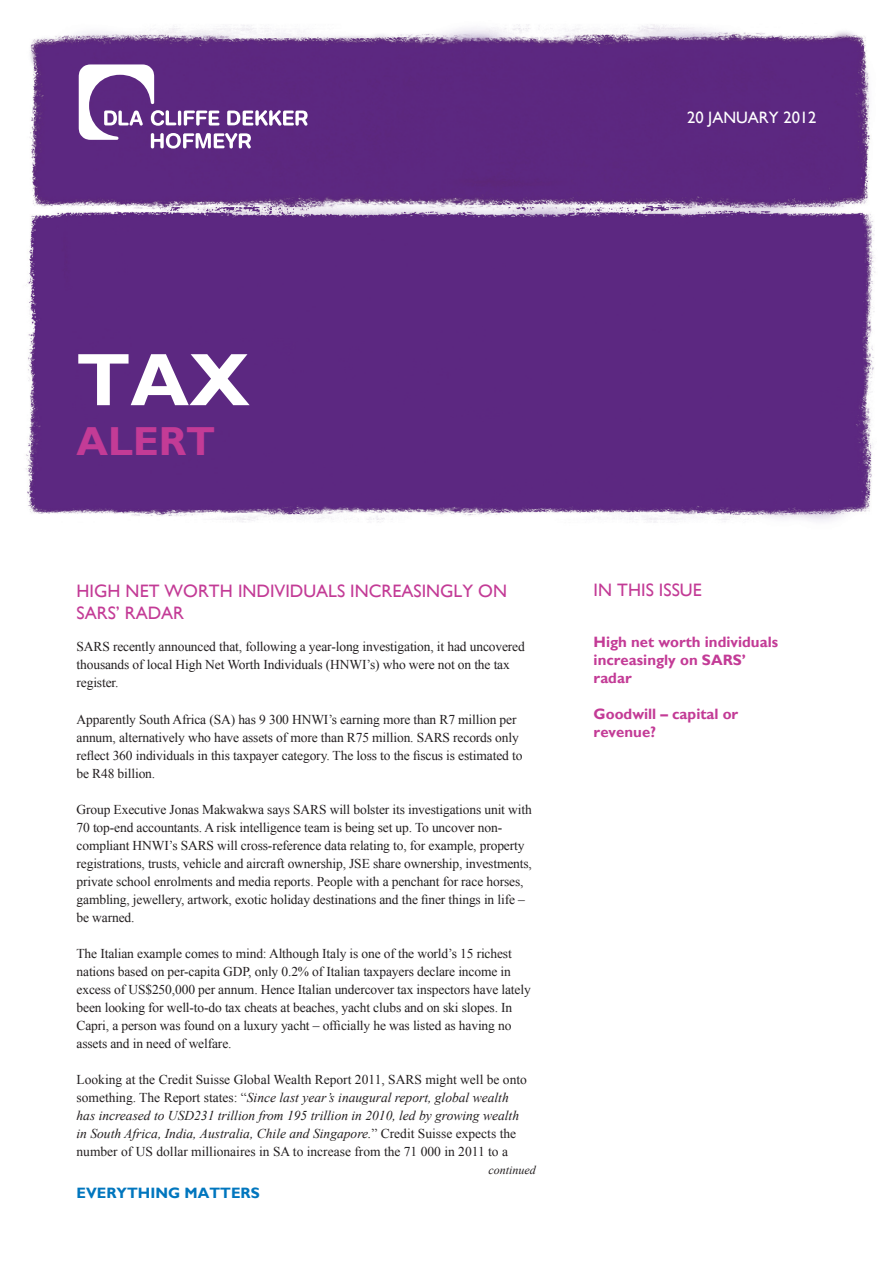
<style>
.page{position:relative;width:893px;height:1263px;background:#fff}
.page>*{position:absolute;margin:0;border:0;box-sizing:border-box;transform-origin:0 0}
.t1{font:700 75px "Gill Sans";color:#fff}
.t2{font:700 40.5px "Gill Sans";color:#c33b96}
.t3{font:18px/21.6px "Gill Sans";color:#c33b96}
.t4{font:16.5px "Gill Sans";color:#fff}
.t5{font:700 15px/18px "Gill Sans";color:#c33b96}
.t6{font:700 15px "Gill Sans";color:#0076be}
.t7{font:13.5px/18px "Times New Roman";letter-spacing:-.01em;color:#231f20}
.t8{font:italic 12px "Times New Roman";color:#231f20}
.s1{font-style:italic}
</style>
<div class="page">
<img style="left:26px;top:24px;width:849px;height:499px">
<svg style="left:79px;top:64px;width:229px;height:85px"></svg>
<p class="t4" style="left:687px;top:108px;width:131px">20 JANUARY 2012</p>
<p class="t1" style="left:77px;top:336px;width:175px">TAX</p>
<p class="t2" style="left:77px;top:417px;width:140px">ALERT</p>
<p class="t3" style="left:77px;top:580px;width:432px">HIGH NET WORTH INDIVIDUALS INCREASINGLY ON<br>SARS’ RADAR</p>
<p class="t7" style="left:77px;top:638px;width:450px">SARS recently announced that, following a year-long investigation, it had uncovered thousands of local High Net Worth Individuals (HNWI’s) who were not on the tax register.</p>
<p class="t7" style="left:77px;top:710px;width:447px">Apparently South Africa (SA) has 9 300 HNWI’s earning more than R7 million per annum, alternatively who have assets of more than R75 million. SARS records only reflect 360 individuals in this taxpayer category. The loss to the fiscus is estimated to be R48 billion.</p>
<p class="t7" style="left:77px;top:800px;width:457px">Group Executive Jonas Makwakwa says SARS will bolster its investigations unit with 70 top-end accountants. A risk intelligence team is being set up. To uncover non&shy;compliant HNWI’s SARS will cross-reference data relating to, for example, property registrations, trusts, vehicle and aircraft ownership, JSE share ownership, investments, private school enrolments and media reports. People with a penchant for race horses, gambling, jewellery, artwork, exotic holiday destinations and the finer things in life – be warned.</p>
<p class="t7" style="left:77px;top:944px;width:456px">The Italian example comes to mind: Although Italy is one of the world’s 15 richest nations based on per-capita GDP, only 0.2% of Italian taxpayers declare income in excess of US$250,000 per annum. Hence Italian undercover tax inspectors have lately been looking for well-to-do tax cheats at beaches, yacht clubs and on ski slopes. In Capri, a person was found on a luxury yacht – officially he was listed as having no assets and in need of welfare.</p>
<p class="t7" style="left:77px;top:1070px;width:452px">Looking at the Credit Suisse Global Wealth Report 2011, SARS might well be onto something. The Report states: “<span class="s1">Since last year’s inaugural report, global wealth has increased to USD231 trillion from 195 trillion in 2010, led by growing wealth in South Africa, India, Australia, Chile and Singapore.</span>” Credit Suisse expects the number of US dollar millionaires in SA to increase from the 71 000 in 2011 to a</p>
<p class="t6" style="left:77px;top:1184px;width:185px">EVERYTHING MATTERS</p>
<p class="t8" style="left:488px;top:1161px;width:49px">continued</p>
<p class="t3" style="left:594px;top:579px;width:110px">IN THIS ISSUE</p>
<p class="t5" style="left:594px;top:633px;width:186px">High net worth individuals increasingly on SARS’ radar</p>
<p class="t5" style="left:594px;top:705px;width:146px">Goodwill – capital or revenue?</p>
</div>
